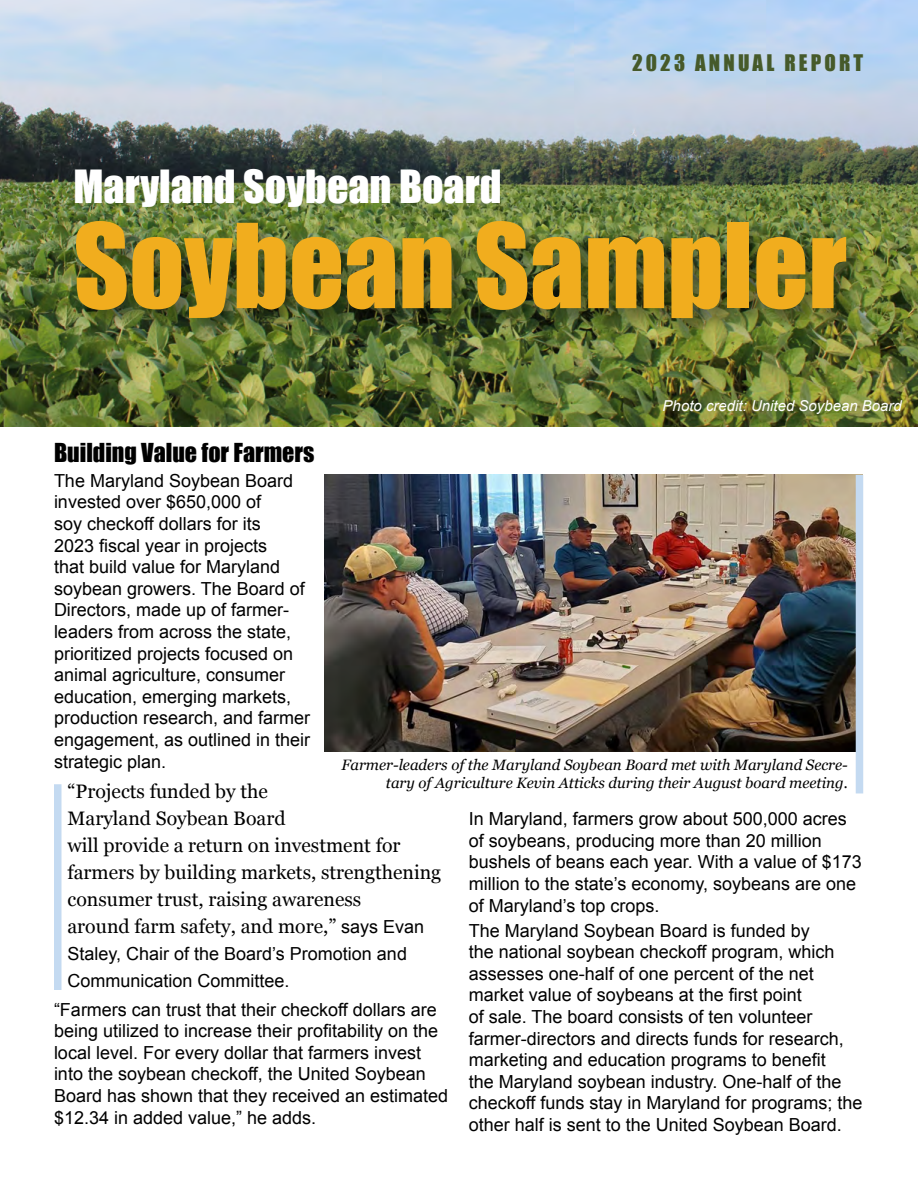
<style>
.page{position:relative;width:918px;height:1188px;background:#fff}
.page>*{position:absolute;margin:0;border:0;box-sizing:border-box;transform-origin:0 0}
.t1{font:108px "Impact";color:#f1ad1e}
.t2{font:42px "Impact";color:#fff}
.t3{font:24px "Impact";color:#000}
.t4{font:21px "Impact";letter-spacing:.15em;color:#465a2a}
.t5{font:19.5px/27px "Georgia";color:#000}
.t6{font:18px/21.6px "Arial";color:#000}
.t7{font:italic 15px/18px "Georgia";color:#000;text-align:right}
.t8{font:italic 15px "Arial";color:#fff}
.s1{font-family:"Arial";font-size:18px}
</style>
<div class="page">
<img style="left:0;top:0;width:918px;height:426px">
<div style="left:71px;top:217px;width:799px;height:126px;background:#000;opacity:.45"></div>
<img style="left:324px;top:475px;width:532px;height:277px">
<div style="left:856px;top:475px;width:7px;height:318px;background:#c4daf1"></div>
<div style="left:54px;top:784px;width:8px;height:206px;background:#c4daf1"></div>
<h2 class="t2" style="left:73px;top:154px;width:430px">Maryland Soybean Board</h2>
<p class="t4" style="left:632px;top:46px;width:233px">2023 ANNUAL REPORT</p>
<h1 class="t1" style="left:73px;top:182px;width:775px">Soybean Sampler</h1>
<p class="t8" style="left:663px;top:396px;width:241px">Photo credit: United Soybean Board</p>
<h3 class="t3" style="left:54px;top:434px;width:262px">Building Value for Farmers</h3>
<p class="t6" style="left:54px;top:470px;width:258px">The Maryland Soybean Board invested over $650,000 of<br>soy checkoff dollars for its<br>2023 fiscal year in projects<br>that build value for Maryland soybean growers. The Board of<br>Directors, made up of farmer&shy;leaders from across the state, prioritized projects focused on animal agriculture, consumer education, emerging markets, production research, and farmer engagement, as outlined in their strategic plan.</p>
<p class="t5" style="left:68px;top:777px;width:375px">“Projects funded by the<br>Maryland Soybean Board<br>will provide a return on investment for farmers by building markets, strengthening consumer trust, raising awareness<br>around farm safety, and more,” <span class="s1">says Evan</span></p>
<p class="t6" style="left:68px;top:943px;width:341px">Staley, Chair of the Board’s Promotion and</p>
<p class="t6" style="left:68px;top:970px;width:224px">Communication Committee.</p>
<p class="t6" style="left:54px;top:999px;width:384px">“Farmers can trust that their checkoff dollars are</p>
<p class="t6" style="left:54px;top:1020px;width:396px">being utilized to increase their profitability on the local level. For every dollar that farmers invest into the soybean checkoff, the United Soybean Board has shown that they received an estimated $12.34 in added value,” he adds.</p>
<p class="t7" style="left:341px;top:756px;width:508px">Farmer-leaders of the Maryland Soybean Board met with Maryland Secre&shy;tary of Agriculture Kevin Atticks during their August board meeting.</p>
<p class="t6" style="left:469px;top:808px;width:395px">In Maryland, farmers grow about 500,000 acres of soybeans, producing more than 20 million bushels of beans each year. With a value of $173 million to the state’s economy, soybeans are one of Maryland’s top crops.</p>
<p class="t6" style="left:469px;top:920px;width:395px">The Maryland Soybean Board is funded by<br>the national soybean checkoff program, which assesses one-half of one percent of the net market value of soybeans at the first point<br>of sale. The board consists of ten volunteer farmer-directors and directs funds for research, marketing and education programs to benefit<br>the Maryland soybean industry. One-half of the checkoff funds stay in Maryland for programs; the other half is sent to the United Soybean Board.</p>
</div>
